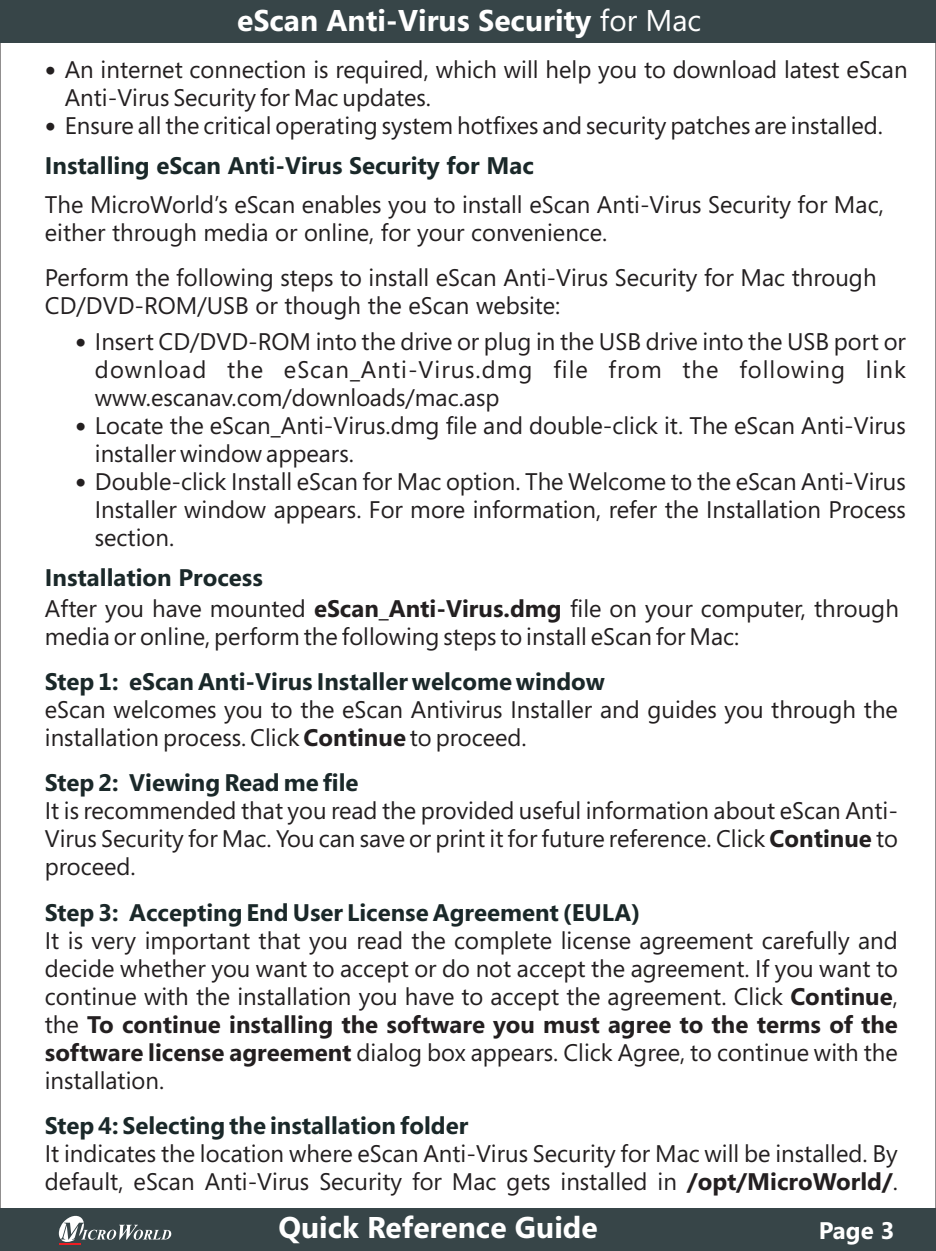
<style>
.page{position:relative;width:936px;height:1251px;background:#fff}
.page>*{position:absolute;margin:0;border:0;box-sizing:border-box;transform-origin:0 0}
.t1{font:700 30px "Segoe";color:#fff}
.t2{font:24px/27.9px "Segoe";color:#231f20}
.t3{font:700 24px "Segoe";color:#1a2829}
.t4{font:700 24px "Segoe";color:#fff}
.s1{font-weight:400}
.s2{font-weight:700;color:#1a2829}
.s3{font-weight:700}
</style>
<div class="page">
<div style="left:0;top:1208px;width:935px;height:42px;background:#374548"></div>
<svg style="left:58px;top:1215px;width:113px;height:27px"></svg>
<hr style="left:59px;top:1242px;width:22px;height:2px;background:#ee1d23">
<div style="left:0;top:0;width:935px;height:43px;background:#374548"></div>
<p class="t1" style="left:237px;top:8px;width:465px">eScan Anti-Virus Security <span class="s1">for Mac</span></p>
<p class="t2" style="left:65px;top:58px;width:844px">An internet connection is required, which will help you to download latest eScan<br>Anti-Virus Security for Mac updates.<br>Ensure all the critical operating system hotfixes and security patches are installed.</p>
<p class="t3" style="left:45px;top:155px;width:490px">Installing eScan Anti-Virus Security for Mac</p>
<p class="t2" style="left:45px;top:192px;width:840px">The MicroWorld’s eScan enables you to install eScan Anti-Virus Security for Mac, either through media or online, for your convenience.</p>
<p class="t2" style="left:45px;top:266px;width:833px">Perform the following steps to install eScan Anti-Virus Security for Mac through<br>CD/DVD-ROM/USB or though the eScan website:</p>
<p class="t2" style="left:95px;top:329px;width:812px">Insert CD/DVD-ROM into the drive or plug in the USB drive into the USB port or download the eScan_Anti-Virus.dmg file from the following link www.escanav.com/downloads/mac.asp<br>Locate the eScan_Anti-Virus.dmg file and double-click it. The eScan Anti-Virus installer window appears.<br>Double-click Install eScan for Mac option. The Welcome to the eScan Anti-Virus Installer window appears. For more information, refer the Installation Process section.</p>
<p class="t2" style="left:45px;top:564px;width:855px;line-height:31.2px"><span class="s2">Installation Process<br></span>After you have mounted <span class="s3">eScan_Anti-Virus.dmg</span> file on your computer, through</p>
<p class="t2" style="left:45px;top:624px;width:696px">media or online, perform the following steps to install eScan for Mac:</p>
<p class="t3" style="left:45px;top:671px;width:561px">Step 1: eScan Anti-Virus Installer welcome window</p>
<p class="t2" style="left:45px;top:697px;width:854px">eScan welcomes you to the eScan Antivirus Installer and guides you through the installation process. Click <span class="s3">Continue</span> to proceed.</p>
<p class="t3" style="left:45px;top:773px;width:315px">Step 2: Viewing Read me file</p>
<p class="t2" style="left:45px;top:799px;width:854px;text-align:justify">It is recommended that you read the provided useful information about eScan Anti-Virus Security for Mac. You can save or print it for future reference. Click <span class="s3">Continue</span> to proceed.</p>
<p class="t3" style="left:45px;top:902px;width:597px">Step 3: Accepting End User License Agreement (EULA)</p>
<p class="t2" style="left:45px;top:928px;width:854px;text-align:justify">It is very important that you read the complete license agreement carefully and decide whether you want to accept or do not accept the agreement. If you want to continue with the installation you have to accept the agreement. Click <span class="s3">Continue</span>, the <span class="s3">To continue installing the software you must agree to the terms of the software license agreement</span> dialog box appears. Click Agree, to continue with the installation.</p>
<p class="t3" style="left:45px;top:1115px;width:425px">Step 4: Selecting the installation folder</p>
<p class="t2" style="left:45px;top:1141px;width:854px">It indicates the location where eScan Anti-Virus Security for Mac will be installed. By default, eScan Anti-Virus Security for Mac gets installed in <span class="s3">/opt/MicroWorld/</span>.</p>
<p class="t1" style="left:278px;top:1215px;width:321px">Quick Reference Guide</p>
<p class="t4" style="left:818px;top:1219px;width:77px">Page 3</p>
</div>
